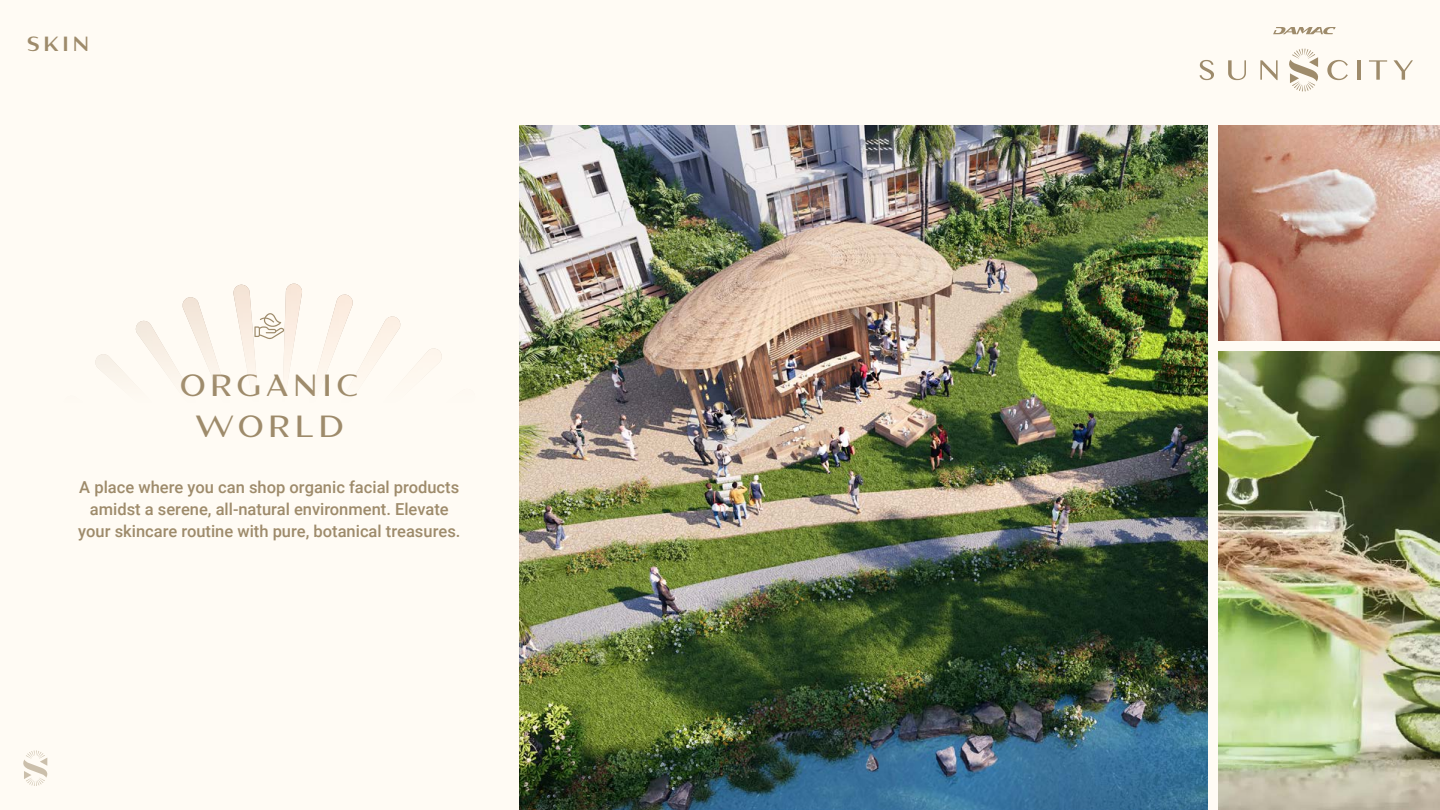
<style>
.page{position:relative;width:1440px;height:810px;background:#fffbf4}
.page>*{position:absolute;margin:0;border:0;box-sizing:border-box;transform-origin:0 0}
.t1{font:600 33.75px/41.2px "Mirante";letter-spacing:.16em;color:#9e8b6b;text-align:center}
.t2{font:700 22.5px "Mirante";color:#9e8b6b}
.t3{font:500 16.5px/21.8px "Roboto";color:#9e8b6b;text-align:center}
</style>
<div class="page">
<img style="left:520px;top:126px;width:688px;height:684px">
<img style="left:1219px;top:351px;width:221px;height:459px">
<img style="left:1219px;top:126px;width:221px;height:215px">
<svg style="left:1273px;top:27px;width:63px;height:7px"></svg>
<svg style="left:1289px;top:49px;width:30px;height:42px"></svg>
<svg style="left:1199px;top:60px;width:15px;height:20px"></svg>
<svg style="left:1228px;top:60px;width:18px;height:20px"></svg>
<svg style="left:1260px;top:60px;width:18px;height:20px"></svg>
<svg style="left:1327px;top:60px;width:21px;height:20px"></svg>
<hr style="left:1357px;top:60px;width:3px;height:20px;background:#9e8b6b">
<svg style="left:1369px;top:60px;width:18px;height:20px"></svg>
<svg style="left:1394px;top:60px;width:19px;height:20px"></svg>
<img style="left:95px;top:284px;width:347px;height:93px">
<svg style="left:23px;top:750px;width:25px;height:36px"></svg>
<svg style="left:254px;top:313px;width:31px;height:26px"></svg>
<h2 class="t2" style="left:27px;top:31px;width:64px">SKIN</h2>
<h1 class="t1" style="left:180px;top:365px;width:179px">ORGANIC<br>WORLD</h1>
<p class="t3" style="left:78px;top:476px;width:384px">A place where you can shop organic facial products amidst a serene, all-natural environment. Elevate your skincare routine with pure, botanical treasures.</p>
</div>
